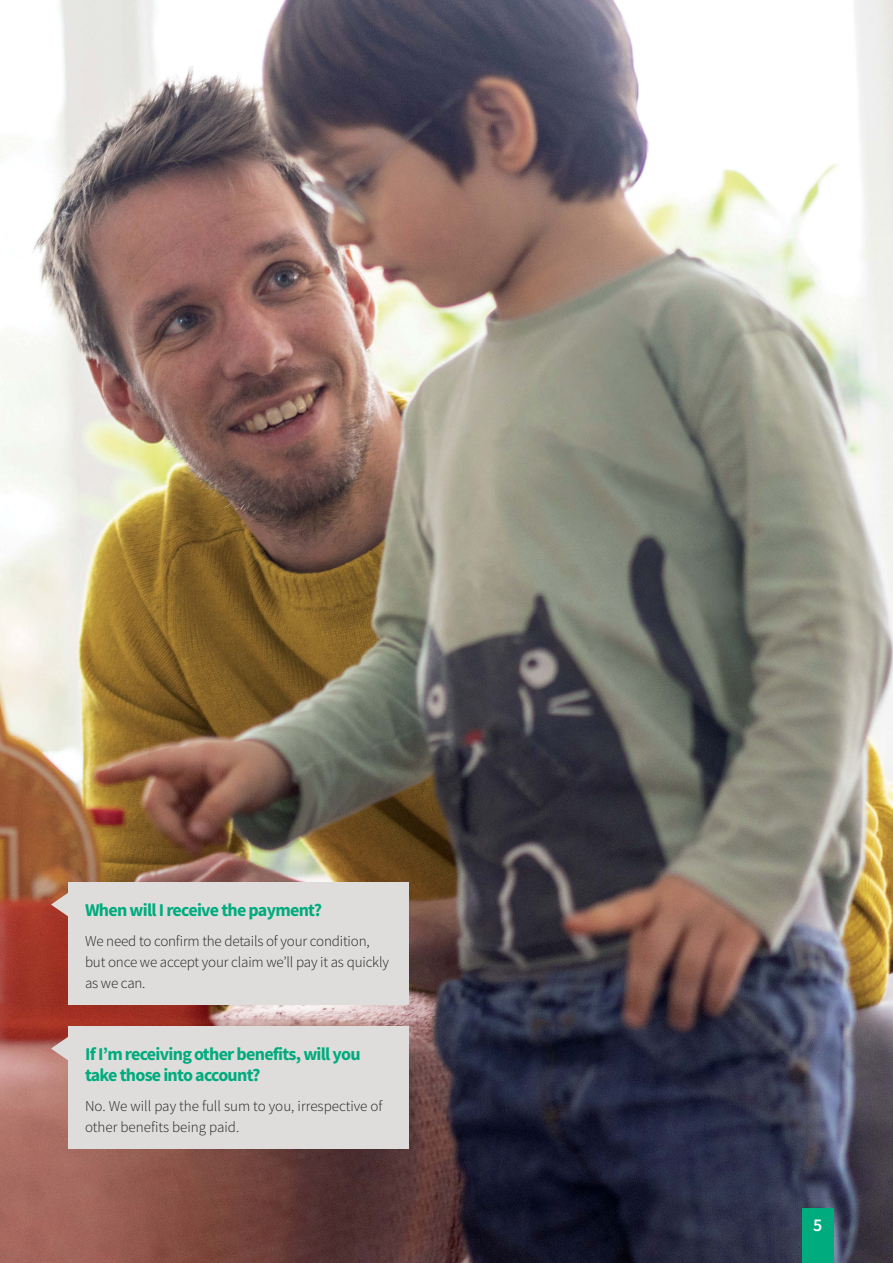
<style>
.page{position:relative;width:893px;height:1263px;background:#fff}
.page>*{position:absolute;margin:0;border:0;box-sizing:border-box;transform-origin:0 0}
.t1{font:700 18px/20.7px "Source Sans Pro";letter-spacing:-.04em;color:#00ab7e}
.t2{font:600 18px "Source Sans Pro";color:#fff}
.t3{font:300 15px/20.7px "Source Sans Pro";letter-spacing:-.01em;color:#231f20}
</style>
<div class="page">
<img style="left:0;top:0;width:893px;height:1263px">
<div style="left:68px;top:882px;width:340px;height:123px;background:#dedddc"></div>
<svg style="left:51px;top:882px;width:17px;height:45px"></svg>
<div style="left:68px;top:1026px;width:340px;height:123px;background:#dedddc"></div>
<svg style="left:51px;top:1026px;width:17px;height:45px"></svg>
<div style="left:802px;top:1208px;width:31px;height:55px;background:#00ab7e"></div>
<p class="t1" style="left:85px;top:899px;width:239px">When will I receive the payment?</p>
<p class="t3" style="left:85px;top:931px;width:305px">We need to confirm the details of your condition, but once we accept your claim we’ll pay it as quickly as we can.</p>
<p class="t1" style="left:85px;top:1043px;width:277px">If I’m receiving other benefits, will you take those into account?</p>
<p class="t3" style="left:85px;top:1096px;width:299px">No. We will pay the full sum to you, irrespective of other benefits being paid.</p>
<p class="t2" style="left:813px;top:1213px;width:11px">5</p>
</div>
